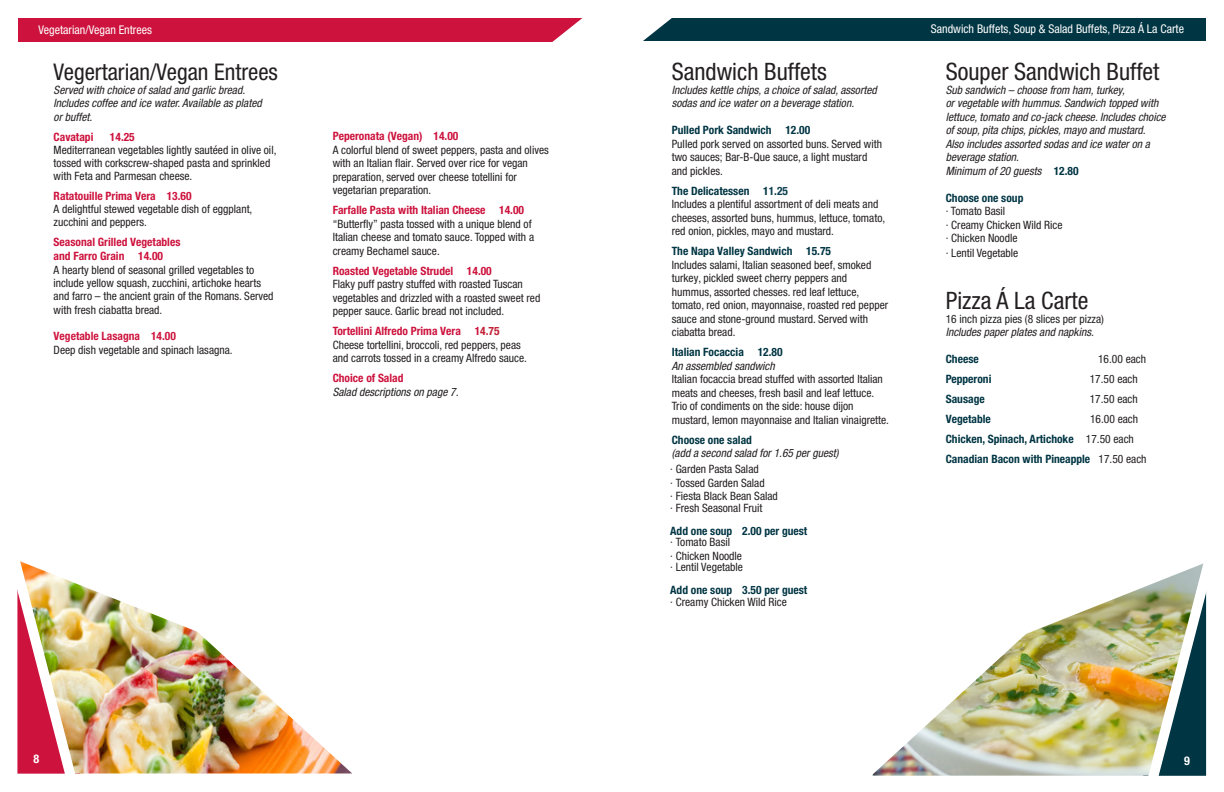
<style>
.page{position:relative;width:1224px;height:792px;background:#fff}
.page>*{position:absolute;margin:0;border:0;box-sizing:border-box;transform-origin:0 0}
.t1{font:condensed 24px "Helvetica Neue LT Pro";color:#231f20}
.t2{font:condensed 23px "Helvetica Neue LT Pro";color:#231f20}
.t3{font:condensed 12px "Helvetica Neue LT Pro";color:#fff}
.t4{font:700 condensed 12px "Helvetica Neue LT Pro";color:#fff}
.t5{font:condensed 11.5px/13.5px "Helvetica Neue LT Pro";color:#231f20}
.t6{font:italic condensed 11.5px/13.5px "Helvetica Neue LT Pro";color:#231f20}
.t7{font:700 condensed 11.5px/19.6px "Helvetica Neue LT Pro";color:#003543}
.t8{font:condensed 11.5px/13.5px "Helvetica Neue LT Std";color:#231f20}
.t9{font:700 condensed 11.5px "Helvetica Neue LT Pro";color:#cd123d}
.s1{font-weight:700;color:#003543}
.s2{font-family:"Helvetica Neue LT Std";font-weight:700;color:#003543}
.s3{font-family:"Helvetica Neue LT Std";font-weight:700;color:#0b4050}
.s4{font-family:"Helvetica Neue LT Std"}
.s5{font-style:italic}
.s6{font-weight:700;font-style:normal;color:#003543}
.s7{font-weight:400;color:#231f20}
.s8{font-family:"Helvetica Neue LT Std";font-weight:700;font-style:normal;color:#003543}
.s9{font-weight:700;color:#cd123d}
.s10{font-family:"Helvetica Neue LT Std";font-weight:700;color:#cd123d}
.s11{font-family:"Helvetica Neue LT Std";font-weight:700;color:#c11e35}
.s12{font-weight:700;font-style:normal;color:#cd123d}
.s13{font-weight:700;color:#ce153f}
.s14{font-family:"Helvetica Neue LT Std";font-weight:400;color:#231f20}
</style>
<div class="page">
<div style="left:18px;top:18px;width:576px;height:24px;background:#cd123d"></div>
<div style="left:630px;top:18px;width:576px;height:23px;background:#003543"></div>
<img style="left:87px;top:588px;width:265px;height:186px">
<img style="left:17px;top:561px;width:70px;height:213px">
<img style="left:872px;top:590px;width:265px;height:186px">
<img style="left:1137px;top:563px;width:70px;height:213px">
<svg style="left:630px;top:18px;width:42px;height:23px"></svg>
<svg style="left:552px;top:18px;width:42px;height:24px"></svg>
<p class="t3" style="left:39px;top:23px;width:115px">Vegetarian/Vegan Entrees</p>
<p class="t3" style="left:931px;top:22px;width:255px">Sandwich Buffets, Soup &amp; Salad Buffets, Pizza Á La Carte</p>
<p class="t1" style="left:672px;top:58px;width:157px">Sandwich Buffets</p>
<p class="t6" style="left:672px;top:83px;width:207px">Includes kettle chips, a choice of salad, assorted sodas and ice water on a beverage station.</p>
<p class="t5" style="left:672px;top:123px;width:212px"><span class="s1">Pulled Pork Sandwich 1</span><span class="s2">2.00<br></span>Pulled pork served on assorted buns. Served with two sauces; Bar-B-Que sauce, a light mustard and pickles.</p>
<p class="t5" style="left:672px;top:184px;width:215px"><span class="s1">The Delicatessen 1</span><span class="s3">1.25<br></span>Includes a plentiful assortment of deli meats and cheeses, assorted buns, hummus, lettuce, tomato, red onion, pickles, mayo and mustard.</p>
<p class="t5" style="left:672px;top:244px;width:218px"><span class="s1">The Napa Valley Sandwich 1</span><span class="s2">5.75<br></span>Includes salami, Italian seasoned beef, smoked turkey, pickled sweet cherry peppers and hummus, <span class="s4">assorted chesses.</span> red leaf lettuce, tomato, red onion, mayonnaise, roasted red pepper sauce and stone-ground mustard. Served with ciabatta bread.</p>
<p class="t5" style="left:672px;top:345px;width:219px"><span class="s1">Italian Focaccia 1</span><span class="s2">2.80<br></span><span class="s5">An assembled sandwich<br></span>Italian focaccia bread stuffed with assorted Italian meats and cheeses, fresh basil and leaf lettuce.<br>Trio of condiments on the side: house dijon mustard, lemon mayonnaise and Italian vinaigrette.</p>
<p class="t6" style="left:672px;top:433px;width:168px"><span class="s6">Choose one salad<br></span>(add a second salad for 1.<span class="s4">65</span> per guest)</p>
<p class="t5" style="left:670px;top:462px;width:109px">∙ Garden Pasta Salad<br>∙ Tossed Garden Salad<br>∙ Fiesta Black Bean Salad</p>
<p class="t5" style="left:670px;top:496px;width:139px;line-height:22.9px">∙ Fresh Seasonal Fruit<br><span class="s1">Add one soup</span> <span class="s2">2.00</span> <span class="s1">per guest</span></p>
<p class="t5" style="left:670px;top:535px;width:73px">∙ Tomato Basil<br>∙ Chicken Noodle</p>
<p class="t7" style="left:670px;top:556px;width:139px;line-height:22.9px"><span class="s7">∙ Lentil Vegetable<br></span>Add one soup 3.<span class="s4">5</span>0 per guest</p>
<p class="t5" style="left:670px;top:595px;width:118px">∙ Creamy Chicken Wild Rice</p>
<p class="t1" style="left:946px;top:58px;width:215px">Souper Sandwich Buffet</p>
<p class="t6" style="left:946px;top:83px;width:221px">Sub sandwich – choose from ham, turkey,<br>or vegetable with hummus. Sandwich topped with lettuce, tomato and co-jack cheese. Includes choice of soup, pita chips, pickles, mayo and mustard.<br>Also includes assorted sodas and ice water on a beverage station.<br>Minimum of 20 guests <span class="s6">1</span><span class="s8">2.80</span></p>
<p class="t7" style="left:946px;top:188px;width:79px">Choose one soup</p>
<p class="t5" style="left:946px;top:204px;width:61px">∙ Tomato Basil</p>
<p class="t5" style="left:946px;top:218px;width:118px">∙ Creamy Chicken Wild Rice ∙ Chicken Noodle</p>
<p class="t5" style="left:946px;top:246px;width:74px">∙ Lentil Vegetable</p>
<p class="t1" style="left:946px;top:287px;width:144px">Pizza Á La Carte</p>
<p class="t5" style="left:946px;top:312px;width:160px">16 inch pizza pies (8 slices per pizza)<br><span class="s5">Includes paper plates and napkins.</span></p>
<p class="t7" style="left:946px;top:349px;width:35px">Cheese</p>
<p class="t5" style="left:1098px;top:352px;width:50px">16.00 each</p>
<p class="t7" style="left:946px;top:369px;width:47px">Pepperoni</p>
<p class="t5" style="left:1090px;top:372px;width:50px">17.<span class="s4">5</span>0 each</p>
<p class="t7" style="left:946px;top:389px;width:40px">Sausage</p>
<p class="t5" style="left:1090px;top:392px;width:50px">17.<span class="s4">5</span>0 each</p>
<p class="t7" style="left:946px;top:409px;width:47px">Vegetable</p>
<p class="t2" style="left:54px;top:59px;width:226px">Vegertarian/Vegan Entrees</p>
<p class="t6" style="left:54px;top:83px;width:210px">Served with choice of salad and garlic bread.<br>Includes coffee and ice water. Available as plated or buffet.</p>
<p class="t9" style="left:54px;top:130px;width:41px">Cavatapi</p>
<p class="t5" style="left:333px;top:129px;width:218px"><span class="s9">Peperonata (Vegan) 1</span><span class="s10">4.00<br></span>A colorful blend of sweet peppers, pasta and olives with an Italian flair. Served over rice for vegan preparation, served over cheese totellini for vegetarian preparation.</p>
<p class="t5" style="left:333px;top:203px;width:203px"><span class="s9">Farfalle Pasta with Italian Cheese 1</span><span class="s10">4.00 </span>“Butterfly” pasta tossed with a unique blend of Italian cheese and tomato sauce. Topped with a creamy Bechamel sauce.</p>
<p class="t5" style="left:333px;top:264px;width:209px"><span class="s9">Roasted Vegetable Strudel 1</span><span class="s10">4.00<br></span>Flaky puff pastry stuffed with roasted Tuscan vegetables and drizzled with a roasted sweet red pepper sauce. Garlic bread not included.</p>
<p class="t5" style="left:333px;top:324px;width:196px"><span class="s9">Tortellini Alfredo Prima Vera 1</span><span class="s11">4.75<br></span>Cheese tortellini, broccoli, red peppers, peas and carrots tossed in a creamy Alfredo sauce.</p>
<p class="t6" style="left:333px;top:372px;width:127px"><span class="s12">Choice of Salad<br></span>Salad descriptions on page 7.</p>
<p class="t5" style="left:54px;top:130px;width:224px;text-indent:56px"><span class="s9">1</span><span class="s10">4.25<br></span>Mediterranean vegetables lightly sautéed in olive oil, tossed with corkscrew-shaped pasta and sprinkled with Feta and Parmesan cheese.</p>
<p class="t5" style="left:54px;top:189px;width:200px;line-height:13.1px"><span class="s9">Ratatouille Prima Vera 1</span><span class="s10">3.60<br></span>A delightful stewed vegetable dish of eggplant, zucchini and peppers.</p>
<p class="t5" style="left:54px;top:236px;width:222px"><span class="s9">Seasonal Grilled Vegetables<br>and Farro Grain 1</span><span class="s10">4.00<br></span>A hearty blend of seasonal grilled vegetables to include yellow squash, zucchini, artichoke hearts and farro – the ancient grain of the Romans. Served with fresh ciabatta bread.</p>
<p class="t8" style="left:54px;top:329px;width:180px"><span class="s13">Vegetable Lasagna 14.00<br></span>Deep dish vegetable and spinach lasagna.</p>
<p class="t7" style="left:946px;top:409px;width:202px;text-indent:144px"><span class="s7">1</span><span class="s14">6</span><span class="s7">.</span><span class="s14">0</span><span class="s7">0 each<br></span>Chicken, Spinach, Artichoke <span class="s7">17.50 each<br></span>Canadian Bacon with Pineapple <span class="s7">17.50 each</span></p>
<p class="t4" style="left:33px;top:751px;width:7px">8</p>
<p class="t4" style="left:1184px;top:753px;width:7px">9</p>
</div>
